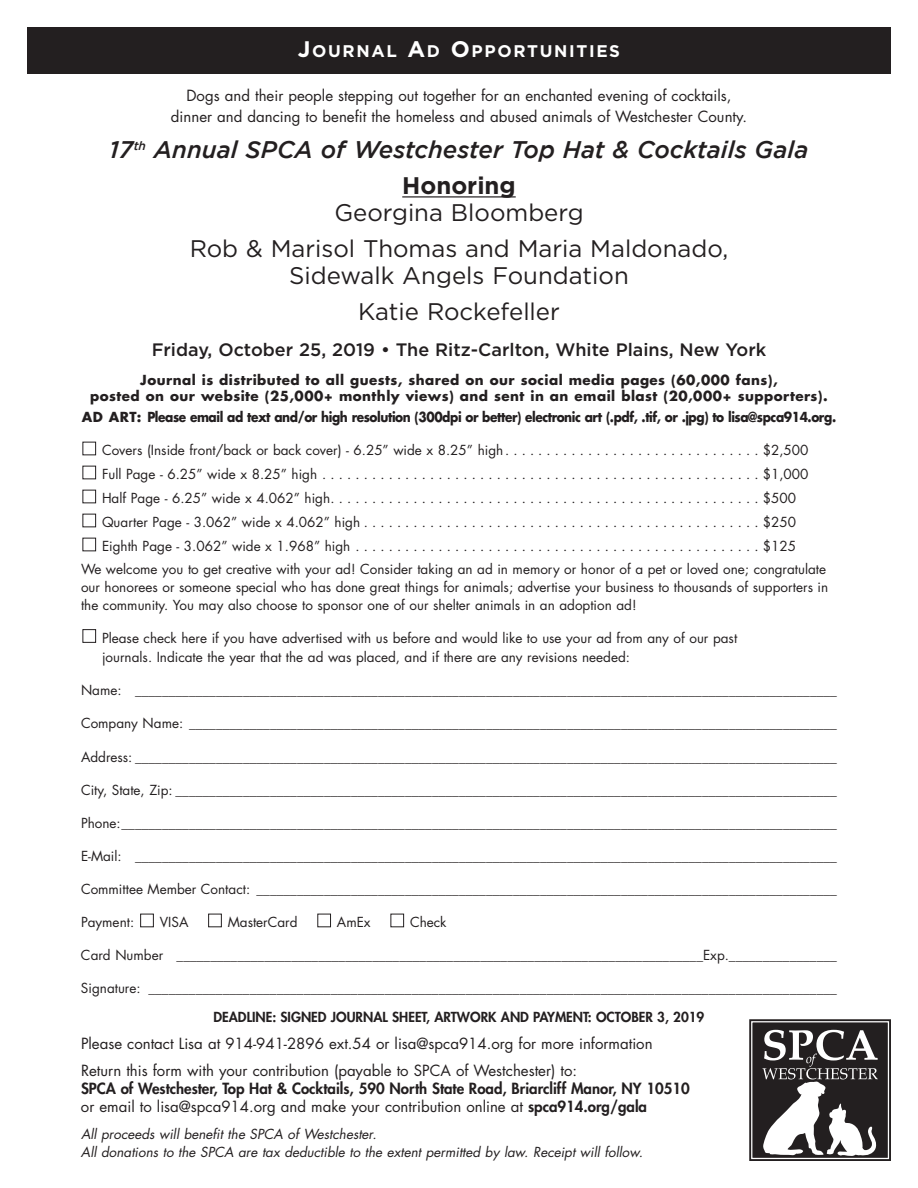
<style>
.page{position:relative;width:918px;height:1188px;background:#fff}
.page>*{position:absolute;margin:0;border:0;box-sizing:border-box;transform-origin:0 0}
.t1{font:24px/36px "Gotham";color:#231f20;text-align:center}
.t2{font:italic 500 24px/36px "Gotham";color:#231f20;text-align:center}
.t3{font:500 18px "Gotham";color:#231f20}
.t4{font:700 16.8px "Gotham";letter-spacing:.095em;color:#fff}
.t5{font:15px/21px "Futura";color:#231f20;text-align:center}
.t6{font:800 15px/18px "Futura";color:#231f20}
.t7{font:13.5px/24px "Futura";color:#231f20}
.t8{font:700 13.5px/16.5px "Futura";letter-spacing:.035em;color:#231f20;text-align:center}
.t9{font:italic 13.5px/18px "Futura";color:#231f20}
.t10{font:700 13.5px "Futura";letter-spacing:-.035em;color:#231f20}
.t11{font:800 13.5px "Futura";color:#231f20}
.s1{font-size:22.5px}
.s2{font-weight:700;font-style:normal}
.s3{font-weight:400}
</style>
<div class="page">
<div style="left:27px;top:27px;width:864px;height:46px;background:#231f20"></div>
<hr style="left:402px;top:196px;width:114px;height:2px;background:#231f20">
<div style="left:82px;top:629px;width:14px;height:14px;border:1px solid #231f20"></div>
<div style="left:317px;top:914px;width:14px;height:13px;border:1px solid #231f20"></div>
<div style="left:82px;top:538px;width:14px;height:13px;border:1px solid #231f20"></div>
<div style="left:82px;top:514px;width:14px;height:13px;border:1px solid #231f20"></div>
<div style="left:82px;top:490px;width:14px;height:13px;border:1px solid #231f20"></div>
<div style="left:82px;top:466px;width:14px;height:13px;border:1px solid #231f20"></div>
<div style="left:82px;top:442px;width:14px;height:13px;border:1px solid #231f20"></div>
<div style="left:391px;top:914px;width:13px;height:13px;border:1px solid #231f20"></div>
<div style="left:208px;top:914px;width:14px;height:13px;border:1px solid #231f20"></div>
<div style="left:140px;top:914px;width:14px;height:13px;border:1px solid #231f20"></div>
<div style="left:752px;top:1022px;width:136px;height:136px;background:#231f20"></div>
<div style="left:749px;top:1019px;width:142px;height:142px;border:5px solid #231f20"></div>
<div style="left:751px;top:1021px;width:138px;height:138px;border:1px solid #fff"></div>
<svg style="left:762px;top:1030px;width:116px;height:126px"></svg>
<p class="t4" style="left:298px;top:45px;width:324px"><span class="s1">J</span>OURNAL <span class="s1">A</span>D <span class="s1">O</span>PPORTUNITIES</p>
<p class="t5" style="left:171px;top:87px;width:578px">Dogs and their people stepping out together for an enchanted evening of cocktails, dinner and dancing to benefit the homeless and abused animals of Westchester County.</p>
<h1 class="t2" style="left:110px;top:133px;width:700px">17<sup>th</sup> Annual SPCA of Westchester Top Hat &amp; Cocktails Gala<br><span class="s2">Honoring</span></h1>
<h1 class="t1" style="left:190px;top:197px;width:540px">Georgina Bloomberg<br>Rob &amp; Marisol Thomas and Maria Maldonado,</h1>
<h1 class="t1" style="left:289px;top:260px;width:341px">Sidewalk Angels Foundation<br>Katie Rockefeller</h1>
<h2 class="t3" style="left:152px;top:344px;width:616px">Friday, October 25, 2019 • The Ritz-Carlton, White Plains, New York</h2>
<p class="t8" style="left:90px;top:373px;width:739px">Journal is distributed to all guests, shared on our social media pages (60,000 fans),<br>posted on our website (25,000+ monthly views) and sent in an email blast (20,000+ supporters).</p>
<p class="t10" style="left:82px;top:411px;width:756px">AD ART: Please email ad text and/or high resolution (300dpi or better) electronic art (.pdf, .tif, or .jpg) to lisa@spca914.org.</p>
<p class="t7" style="left:102px;top:439px;width:708px">Covers (Inside front/back or back cover) - 6.25” wide x 8.25” high. . . . . . . . . . . . . . . . . . . . . . . . . . . . . . . $2,500<br>Full Page - 6.25” wide x 8.25” high . . . . . . . . . . . . . . . . . . . . . . . . . . . . . . . . . . . . . . . . . . . . . . . . . . . . . $1,000<br>Half Page - 6.25” wide x 4.062” high. . . . . . . . . . . . . . . . . . . . . . . . . . . . . . . . . . . . . . . . . . . . . . . . . . . . $500<br>Quarter Page - 3.062” wide x 4.062” high . . . . . . . . . . . . . . . . . . . . . . . . . . . . . . . . . . . . . . . . . . . . . . . . $250<br>Eighth Page - 3.062” wide x 1.968” high . . . . . . . . . . . . . . . . . . . . . . . . . . . . . . . . . . . . . . . . . . . . . . . . . $125</p>
<p class="t7" style="left:81px;top:561px;width:749px;line-height:18px">We welcome you to get creative with your ad! Consider taking an ad in memory or honor of a pet or loved one; congratulate our honorees or someone special who has done great things for animals; advertise your business to thousands of supporters in the community. You may also choose to sponsor one of our shelter animals in an adoption ad!</p>
<p class="t7" style="left:102px;top:629px;width:637px;line-height:19.5px">Please check here if you have advertised with us before and would like to use your ad from any of our past journals. Indicate the year that the ad was placed, and if there are any revisions needed:</p>
<p class="t7" style="left:81px;top:680px;width:758px">Name: ________________________________________________________________________________________________________</p>
<p class="t7" style="left:81px;top:713px;width:757px">Company Name: ________________________________________________________________________________________________</p>
<p class="t7" style="left:81px;top:746px;width:757px">Address: ________________________________________________________________________________________________________</p>
<p class="t7" style="left:81px;top:779px;width:758px">City, State, Zip: __________________________________________________________________________________________________</p>
<p class="t7" style="left:81px;top:812px;width:757px">Phone:__________________________________________________________________________________________________________</p>
<p class="t7" style="left:81px;top:845px;width:758px">E-Mail: ________________________________________________________________________________________________________</p>
<p class="t7" style="left:81px;top:878px;width:758px">Committee Member Contact: ______________________________________________________________________________________</p>
<p class="t7" style="left:81px;top:911px;width:55px">Payment:</p>
<p class="t7" style="left:160px;top:911px;width:30px">VISA</p>
<p class="t7" style="left:228px;top:911px;width:71px">MasterCard</p>
<p class="t7" style="left:337px;top:911px;width:35px">AmEx</p>
<p class="t7" style="left:410px;top:911px;width:38px">Check</p>
<p class="t7" style="left:81px;top:945px;width:758px">Card Number ______________________________________________________________________________Exp.________________</p>
<p class="t7" style="left:81px;top:978px;width:758px">Signature: ______________________________________________________________________________________________________</p>
<p class="t11" style="left:214px;top:1011px;width:492px">DEADLINE: SIGNED JOURNAL SHEET, ARTWORK AND PAYMENT: OCTOBER 3, 2019</p>
<p class="t5" style="left:81px;top:1031px;width:573px;line-height:27px;text-align:left">Please contact Lisa at 914-941-2896 ext.54 or lisa@spca914.org for more information<br>Return this form with your contribution (payable to SPCA of Westchester) to:</p>
<p class="t6" style="left:81px;top:1081px;width:610px">SPCA of Westchester, Top Hat &amp; Cocktails, 590 North State Road, Briarcliff Manor, NY 10510 <span class="s3">or email to lisa@spca914.org and make your contribution online at</span> spca914.org/gala</p>
<p class="t9" style="left:81px;top:1126px;width:564px">All proceeds will benefit the SPCA of Westchester.<br>All donations to the SPCA are tax deductible to the extent permitted by law. Receipt will follow.</p>
</div>
